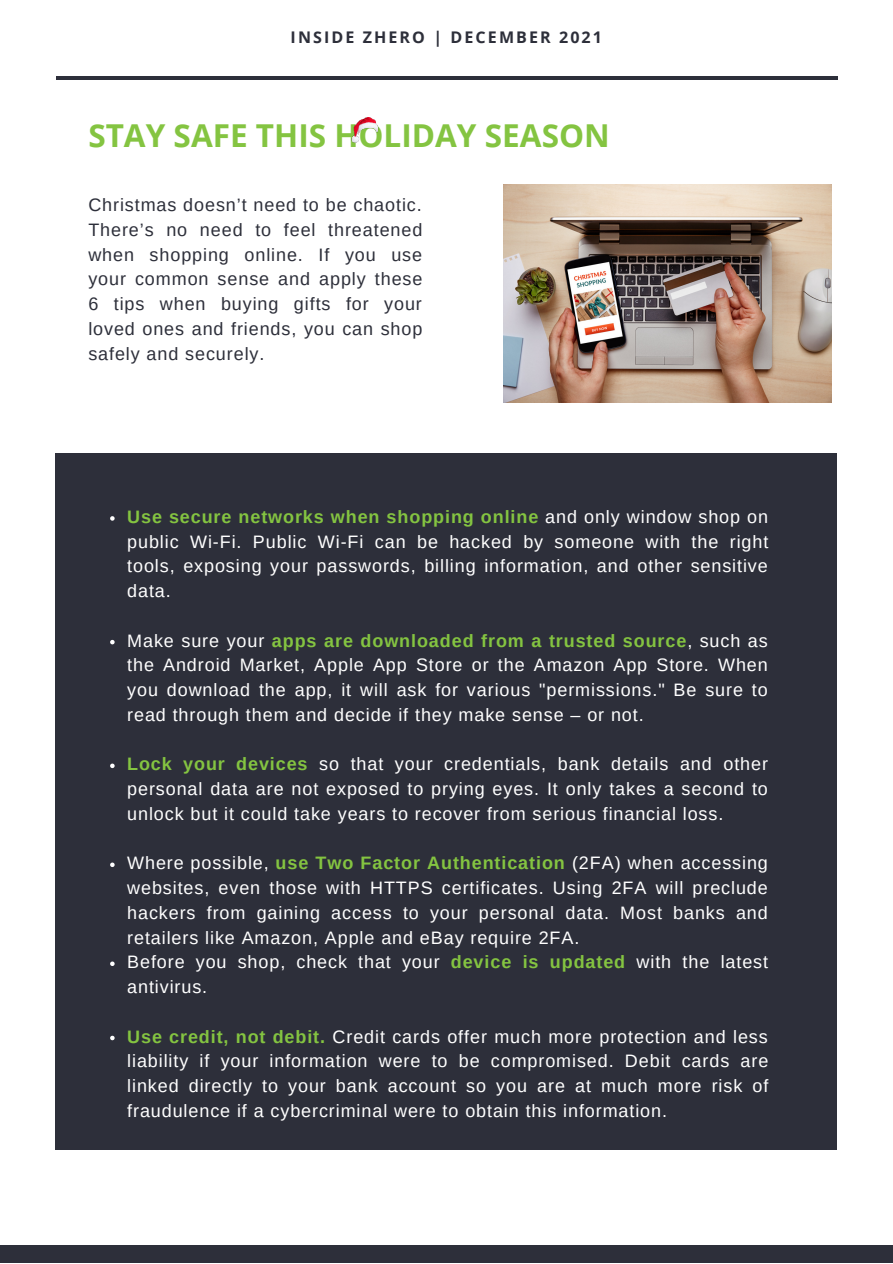
<style>
.page{position:relative;width:893px;height:1264px;background:#fff}
.page>*{position:absolute;margin:0;border:0;box-sizing:border-box;transform-origin:0 0}
.t1{font:700 31.5px "Open Sans";color:#84c441}
.t2{font:18px/24.8px "Arimo";letter-spacing:.05em;color:#fff;text-align:justify}
.t3{font:18px/24.8px "Arimo";letter-spacing:.05em;color:#2d2f3a;text-align:justify}
.t4{font:700 16.05px "Open Sans";letter-spacing:.13em;color:#2d2f3a}
.s1{font-weight:700;color:#84c441}
</style>
<div class="page">
<hr style="left:56px;top:76px;width:781px;height:4px;background:#2d2f3a">
<div style="left:55px;top:453px;width:782px;height:696px;background:#2d2f3a"></div>
<div style="left:0;top:1244px;width:892px;height:18px;background:#2d2f3a"></div>
<img style="left:351px;top:118px;width:27px;height:24px">
<svg style="left:110px;top:516px;width:5px;height:4px"></svg>
<svg style="left:110px;top:640px;width:5px;height:4px"></svg>
<svg style="left:110px;top:763px;width:5px;height:5px"></svg>
<svg style="left:110px;top:862px;width:5px;height:5px"></svg>
<svg style="left:110px;top:961px;width:5px;height:5px"></svg>
<svg style="left:110px;top:1035px;width:5px;height:5px"></svg>
<img style="left:503px;top:184px;width:328px;height:219px">
<p class="t4" style="left:290px;top:26px;width:313px">INSIDE ZHERO | DECEMBER 2021</p>
<p class="t1" style="left:88px;top:114px;width:523px">STAY SAFE THIS HOLIDAY SEASON</p>
<p class="t3" style="left:88px;top:192px;width:335px">Christmas doesn’t need to be chaotic.</p>
<p class="t3" style="left:88px;top:217px;width:335px">There’s no need to feel threatened when shopping online. If you use your common sense and apply these 6 tips when buying gifts for your loved ones and friends, you can shop safely and securely.</p>
<p class="t2" style="left:127px;top:504px;width:642px"><span class="s1">Use secure networks when shopping online</span> and only window shop on public Wi-Fi. Public Wi-Fi can be hacked by someone with the right tools, exposing your passwords, billing information, and other sensitive data.</p>
<p class="t2" style="left:127px;top:628px;width:642px">Make sure your <span class="s1">apps are downloaded from a trusted source</span>, such as the Android Market, Apple App Store or the Amazon App Store. When you download the app, it will ask for various "permissions." Be sure to read through them and decide if they make sense – or not.</p>
<p class="t2" style="left:127px;top:751px;width:642px"><span class="s1">Lock your devices</span> so that your credentials, bank details and other personal data are not exposed to prying eyes. It only takes a second to unlock but it could take years to recover from serious financial loss.</p>
<p class="t2" style="left:127px;top:850px;width:642px">Where possible, <span class="s1">use Two Factor Authentication</span> (2FA) when accessing websites, even those with HTTPS certificates. Using 2FA will preclude hackers from gaining access to your personal data. Most banks and retailers like Amazon, Apple and eBay require 2FA.</p>
<p class="t2" style="left:127px;top:949px;width:642px">Before you shop, check that your <span class="s1">device is updated</span> with the latest antivirus.</p>
<p class="t2" style="left:127px;top:1023px;width:642px"><span class="s1">Use credit, not debit.</span> Credit cards offer much more protection and less liability if your information were to be compromised. Debit cards are linked directly to your bank account so you are at much more risk of fraudulence if a cybercriminal were to obtain this information.</p>
</div>
